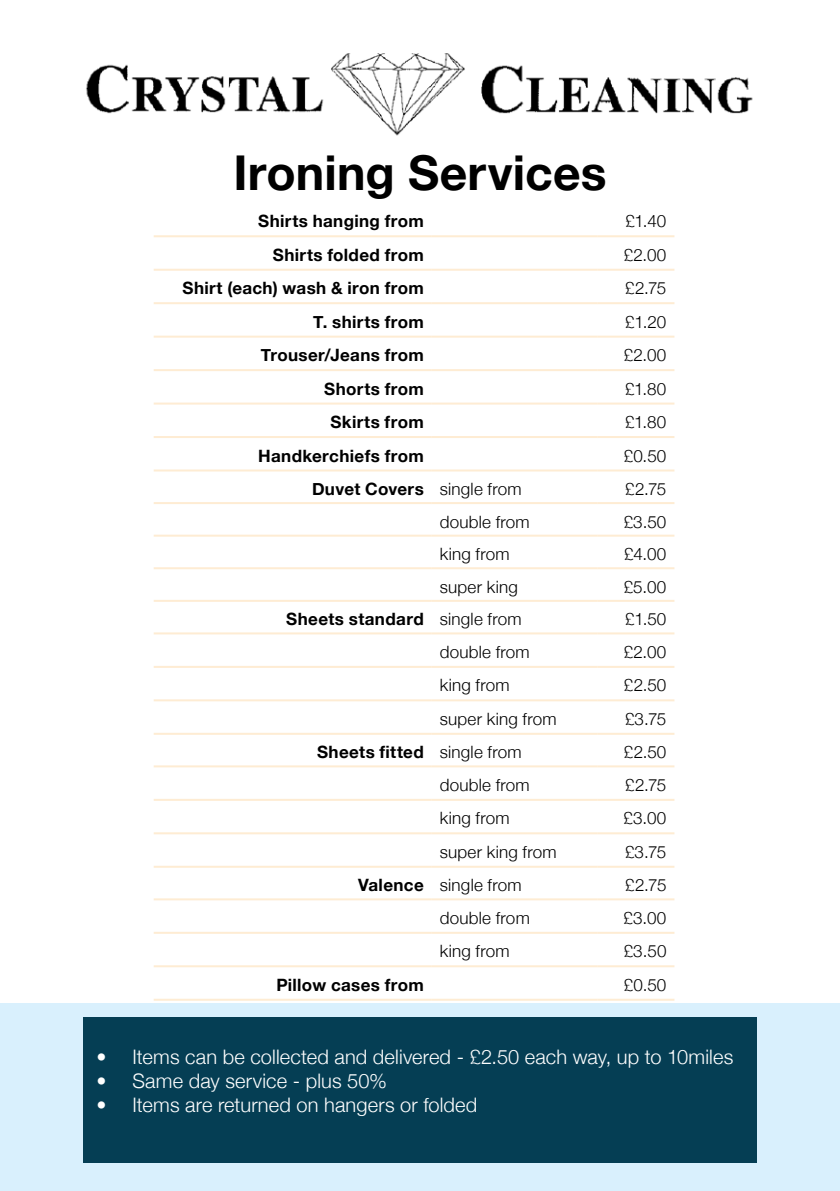
<style>
.page{position:relative;width:840px;height:1191px;background:#fff}
.page>*{position:absolute;margin:0;border:0;box-sizing:border-box;transform-origin:0 0}
.t1{font:700 48px "Helvetica Neue";color:#000}
.t2{font:300 20px "Helvetica Neue";letter-spacing:.01em;color:#fff}
.t3{font:300 17px "Helvetica Neue";letter-spacing:.015em;color:#000}
.t4{font:700 17px "Helvetica Neue";letter-spacing:.02em;color:#000}
.s1{font-weight:300}
.s2{font-weight:700}
</style>
<div class="page">
<div style="left:0;top:1003px;width:839px;height:188px;background:#d9f0fd"></div>
<img style="left:86px;top:53px;width:667px;height:83px">
<hr style="left:154px;top:269px;width:277px;height:2px;background:#feecd3">
<hr style="left:431px;top:269px;width:166px;height:2px;background:#feecd3">
<hr style="left:597px;top:269px;width:77px;height:2px;background:#feecd3">
<hr style="left:154px;top:302px;width:277px;height:2px;background:#feecd3">
<hr style="left:431px;top:302px;width:166px;height:2px;background:#feecd3">
<hr style="left:597px;top:302px;width:77px;height:2px;background:#feecd3">
<hr style="left:154px;top:336px;width:277px;height:2px;background:#feecd3">
<hr style="left:431px;top:336px;width:166px;height:2px;background:#feecd3">
<hr style="left:597px;top:336px;width:77px;height:2px;background:#feecd3">
<hr style="left:154px;top:369px;width:277px;height:2px;background:#feecd3">
<hr style="left:431px;top:369px;width:166px;height:2px;background:#feecd3">
<hr style="left:597px;top:369px;width:77px;height:2px;background:#feecd3">
<hr style="left:154px;top:402px;width:277px;height:2px;background:#feecd3">
<hr style="left:431px;top:402px;width:166px;height:2px;background:#feecd3">
<hr style="left:597px;top:402px;width:77px;height:2px;background:#feecd3">
<hr style="left:154px;top:436px;width:277px;height:2px;background:#feecd3">
<hr style="left:431px;top:436px;width:166px;height:2px;background:#feecd3">
<hr style="left:597px;top:436px;width:77px;height:2px;background:#feecd3">
<hr style="left:154px;top:469px;width:277px;height:2px;background:#feecd3">
<hr style="left:431px;top:469px;width:166px;height:2px;background:#feecd3">
<hr style="left:597px;top:469px;width:77px;height:2px;background:#feecd3">
<hr style="left:154px;top:502px;width:277px;height:2px;background:#feecd3">
<hr style="left:431px;top:502px;width:166px;height:2px;background:#feecd3">
<hr style="left:597px;top:502px;width:77px;height:2px;background:#feecd3">
<hr style="left:154px;top:534px;width:277px;height:2px;background:#feecd3">
<hr style="left:431px;top:534px;width:166px;height:2px;background:#feecd3">
<hr style="left:597px;top:534px;width:77px;height:2px;background:#feecd3">
<hr style="left:154px;top:567px;width:277px;height:2px;background:#feecd3">
<hr style="left:431px;top:567px;width:166px;height:2px;background:#feecd3">
<hr style="left:597px;top:567px;width:77px;height:2px;background:#feecd3">
<hr style="left:154px;top:600px;width:277px;height:2px;background:#feecd3">
<hr style="left:431px;top:600px;width:166px;height:2px;background:#feecd3">
<hr style="left:597px;top:600px;width:77px;height:2px;background:#feecd3">
<hr style="left:154px;top:632px;width:277px;height:2px;background:#feecd3">
<hr style="left:431px;top:632px;width:166px;height:2px;background:#feecd3">
<hr style="left:597px;top:632px;width:77px;height:2px;background:#feecd3">
<hr style="left:154px;top:666px;width:277px;height:2px;background:#feecd3">
<hr style="left:431px;top:666px;width:166px;height:2px;background:#feecd3">
<hr style="left:597px;top:666px;width:77px;height:2px;background:#feecd3">
<hr style="left:154px;top:699px;width:277px;height:2px;background:#feecd3">
<hr style="left:431px;top:699px;width:166px;height:2px;background:#feecd3">
<hr style="left:597px;top:699px;width:77px;height:2px;background:#feecd3">
<hr style="left:154px;top:733px;width:277px;height:2px;background:#feecd3">
<hr style="left:431px;top:733px;width:166px;height:2px;background:#feecd3">
<hr style="left:597px;top:733px;width:77px;height:2px;background:#feecd3">
<hr style="left:154px;top:765px;width:277px;height:2px;background:#feecd3">
<hr style="left:431px;top:765px;width:166px;height:2px;background:#feecd3">
<hr style="left:597px;top:765px;width:77px;height:2px;background:#feecd3">
<hr style="left:154px;top:799px;width:277px;height:2px;background:#feecd3">
<hr style="left:431px;top:799px;width:166px;height:2px;background:#feecd3">
<hr style="left:597px;top:799px;width:77px;height:2px;background:#feecd3">
<hr style="left:154px;top:832px;width:277px;height:2px;background:#feecd3">
<hr style="left:431px;top:832px;width:166px;height:2px;background:#feecd3">
<hr style="left:597px;top:832px;width:77px;height:2px;background:#feecd3">
<hr style="left:154px;top:865px;width:277px;height:2px;background:#feecd3">
<hr style="left:431px;top:865px;width:166px;height:2px;background:#feecd3">
<hr style="left:597px;top:865px;width:77px;height:2px;background:#feecd3">
<hr style="left:154px;top:898px;width:277px;height:2px;background:#feecd3">
<hr style="left:431px;top:898px;width:166px;height:2px;background:#feecd3">
<hr style="left:597px;top:898px;width:77px;height:2px;background:#feecd3">
<hr style="left:154px;top:931px;width:277px;height:2px;background:#feecd3">
<hr style="left:431px;top:931px;width:166px;height:2px;background:#feecd3">
<hr style="left:597px;top:931px;width:77px;height:2px;background:#feecd3">
<hr style="left:154px;top:965px;width:277px;height:2px;background:#feecd3">
<hr style="left:431px;top:965px;width:166px;height:2px;background:#feecd3">
<hr style="left:597px;top:965px;width:77px;height:2px;background:#feecd3">
<hr style="left:154px;top:998px;width:277px;height:2px;background:#feecd3">
<hr style="left:431px;top:998px;width:166px;height:2px;background:#feecd3">
<hr style="left:597px;top:998px;width:77px;height:2px;background:#feecd3">
<hr style="left:154px;top:235px;width:277px;height:2px;background:#feecd3">
<hr style="left:431px;top:235px;width:166px;height:2px;background:#feecd3">
<hr style="left:597px;top:235px;width:77px;height:2px;background:#feecd3">
<div style="left:83px;top:1017px;width:673px;height:145px;background:#053e54"></div>
<h1 class="t1" style="left:233px;top:135px;width:374px">Ironing Services</h1>
<p class="t4" style="left:258px;top:208px;width:167px">Shirts hanging from</p>
<p class="t3" style="left:625px;top:207px;width:42px">£1.40</p>
<p class="t4" style="left:273px;top:241px;width:152px">Shirts folded from</p>
<p class="t3" style="left:623px;top:241px;width:44px">£2.00</p>
<p class="t4" style="left:182px;top:275px;width:243px">Shirt (each) wash &amp; iron from</p>
<p class="t3" style="left:625px;top:274px;width:43px">£2.75</p>
<p class="t4" style="left:313px;top:308px;width:112px">T. shirts from</p>
<p class="t3" style="left:625px;top:308px;width:43px">£1.20</p>
<p class="t4" style="left:261px;top:342px;width:164px">Trouser/Jeans from</p>
<p class="t3" style="left:623px;top:341px;width:44px">£2.00</p>
<p class="t4" style="left:324px;top:375px;width:101px">Shorts from</p>
<p class="t3" style="left:624px;top:375px;width:43px">£1.80</p>
<p class="t4" style="left:330px;top:409px;width:95px">Skirts from</p>
<p class="t3" style="left:624px;top:408px;width:43px">£1.80</p>
<p class="t4" style="left:258px;top:442px;width:167px">Handkerchiefs from</p>
<p class="t3" style="left:623px;top:442px;width:44px">£0.50</p>
<p class="t4" style="left:312px;top:476px;width:211px">Duvet Covers <span class="s1">single from</span></p>
<p class="t3" style="left:625px;top:475px;width:43px">£2.75</p>
<p class="t3" style="left:439px;top:508px;width:91px">double from</p>
<p class="t3" style="left:623px;top:508px;width:44px">£3.50</p>
<p class="t3" style="left:439px;top:540px;width:71px">king from</p>
<p class="t3" style="left:624px;top:540px;width:44px">£4.00</p>
<p class="t3" style="left:439px;top:573px;width:79px">super king</p>
<p class="t3" style="left:623px;top:573px;width:44px">£5.00</p>
<p class="t4" style="left:286px;top:606px;width:237px">Sheets standard <span class="s1">single from</span></p>
<p class="t3" style="left:625px;top:605px;width:43px">£1.50</p>
<p class="t3" style="left:439px;top:638px;width:91px">double from</p>
<p class="t3" style="left:623px;top:638px;width:44px">£2.00</p>
<p class="t3" style="left:439px;top:671px;width:71px">king from</p>
<p class="t3" style="left:623px;top:671px;width:44px">£2.50</p>
<p class="t3" style="left:439px;top:705px;width:118px">super king from</p>
<p class="t3" style="left:624px;top:705px;width:43px">£3.75</p>
<p class="t4" style="left:317px;top:739px;width:206px">Sheets fitted <span class="s1">single from</span></p>
<p class="t3" style="left:623px;top:738px;width:44px">£2.50</p>
<p class="t3" style="left:439px;top:771px;width:91px">double from</p>
<p class="t3" style="left:625px;top:771px;width:43px">£2.75</p>
<p class="t3" style="left:439px;top:804px;width:71px">king from</p>
<p class="t3" style="left:623px;top:804px;width:44px">£3.00</p>
<p class="t3" style="left:439px;top:838px;width:118px">super king from</p>
<p class="t3" style="left:624px;top:838px;width:43px">£3.75</p>
<p class="t3" style="left:358px;top:871px;width:165px"><span class="s2">Valence</span> single from</p>
<p class="t3" style="left:625px;top:871px;width:43px">£2.75</p>
<p class="t3" style="left:439px;top:904px;width:91px">double from</p>
<p class="t3" style="left:623px;top:904px;width:44px">£3.00</p>
<p class="t3" style="left:439px;top:937px;width:71px">king from</p>
<p class="t3" style="left:623px;top:937px;width:44px">£3.50</p>
<p class="t4" style="left:276px;top:971px;width:149px">Pillow cases from</p>
<p class="t3" style="left:623px;top:971px;width:44px">£0.50</p>
<p class="t2" style="left:96px;top:1041px;width:638px">• Items can be collected and delivered - £2.50 each way, up to 10miles</p>
<p class="t2" style="left:96px;top:1065px;width:292px">• Same day service - plus 50%</p>
<p class="t2" style="left:96px;top:1089px;width:382px">• Items are returned on hangers or folded</p>
</div>
